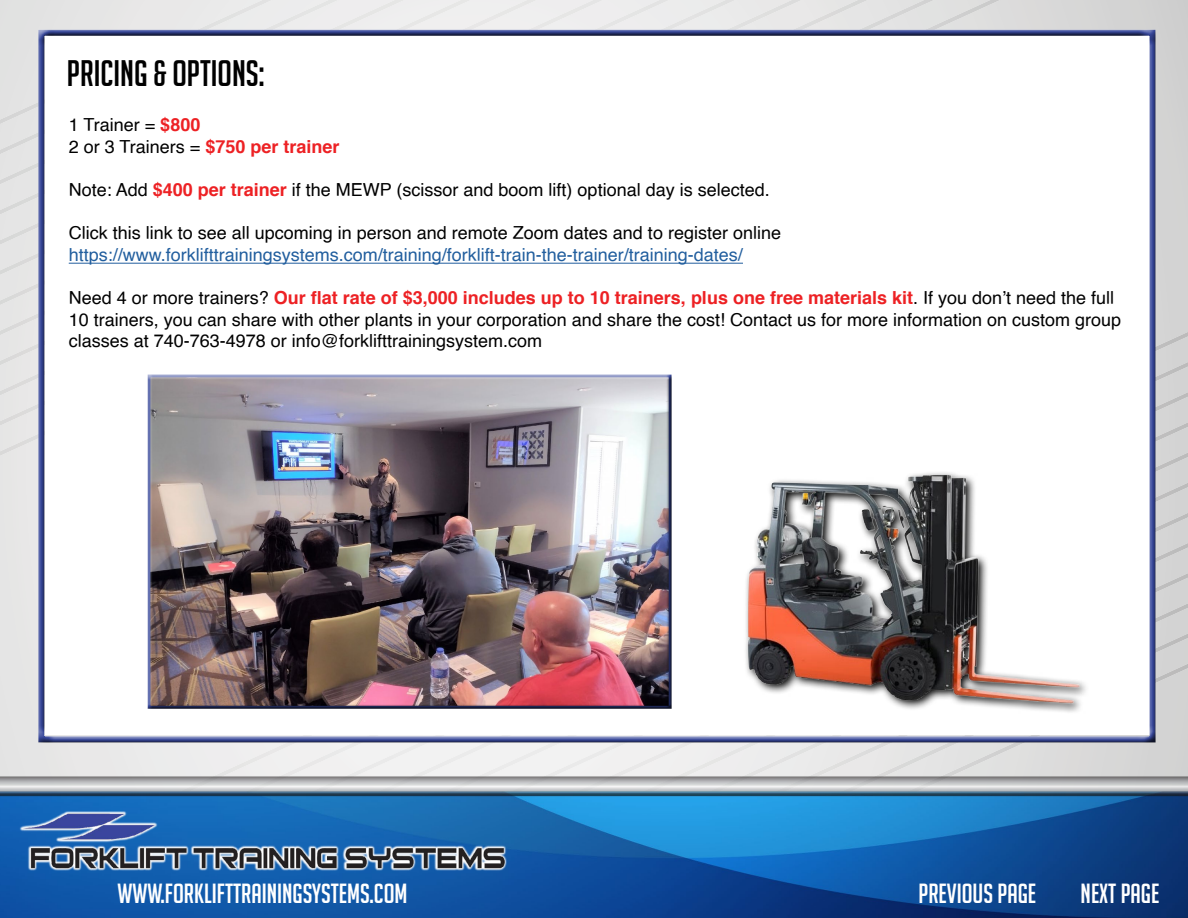
<style>
.page{position:relative;width:1188px;height:918px;background:#fff}
.page>*{position:absolute;margin:0;border:0;box-sizing:border-box;transform-origin:0 0}
.t1{font:36px "Big Noodle Titling";color:#000}
.t2{font:27px "Big Noodle Titling";color:#fff}
.t3{font:18px/21.6px "Helvetica";color:#000}
.t4{font:18px "Helvetica";color:#215e9e}
.s1{font-weight:700;color:#ed2124}
</style>
<div class="page">
<img style="left:0;top:2px;width:1188px;height:916px">
<img style="left:4px;top:809px;width:519px;height:65px">
<div style="left:32px;top:22px;width:1135px;height:721px;background:#000;opacity:.75"></div>
<hr style="left:69px;top:263px;width:674px;height:1px;background:#215e9e">
<div style="left:144px;top:371px;width:534px;height:339px;background:#000;opacity:.75"></div>
<img style="left:734px;top:459px;width:360px;height:262px">
<h1 class="t1" style="left:67px;top:54px;width:199px">PRICING &amp; OPTIONS:</h1>
<p class="t3" style="left:69px;top:115px;width:272px">1 Trainer = <span class="s1">$800<br></span>2 or 3 Trainers = <span class="s1">$750 per trainer</span></p>
<p class="t3" style="left:69px;top:180px;width:702px">Note: Add <span class="s1">$400 per trainer</span> if the MEWP (scissor and boom lift) optional day is selected.</p>
<p class="t3" style="left:69px;top:223px;width:714px">Click this link to see all upcoming in person and remote Zoom dates and to register online</p>
<p class="t4" style="left:69px;top:241px;width:676px">https://www.forklifttrainingsystems.com/training/forklift-train-the-trainer/training-dates/</p>
<p class="t3" style="left:69px;top:288px;width:1054px">Need 4 or more trainers? <span class="s1">Our flat rate of $3,000 includes up to 10 trainers, plus one free materials kit</span>. If you don’t need the full<br>10 trainers, you can share with other plants in your corporation and share the cost! Contact us for more information on custom group classes at 740-763-4978 or info@forklifttrainingsystem.com</p>
<h2 class="t2" style="left:117px;top:879px;width:292px">WWW.FORKLIFTTRAININGSYSTEMS.COM</h2>
<h2 class="t2" style="left:918px;top:879px;width:119px">PREVIOUS PAGE</h2>
<h2 class="t2" style="left:1081px;top:879px;width:80px">NEXT PAGE</h2>
</div>
